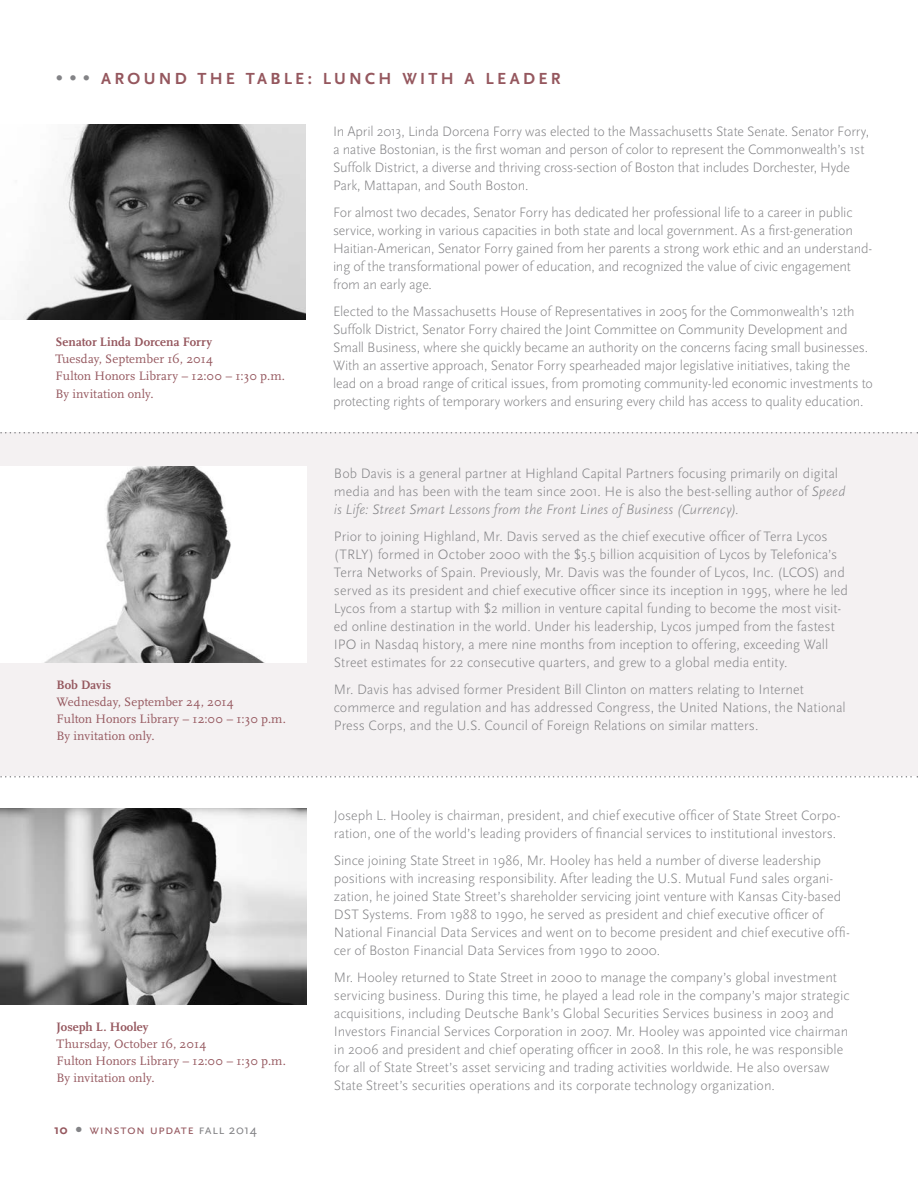
<style>
.page{position:relative;width:918px;height:1188px;background:#fff}
.page>*{position:absolute;margin:0;border:0;box-sizing:border-box;transform-origin:0 0}
.t1{font:700 16.8px "Scala Sans OT";letter-spacing:.19em;color:#95575e}
.t2{font:300 14.25px/18px "Scala Sans";letter-spacing:-.005em;color:#838386}
.t3{font:13.5px "Scala Sans OT";letter-spacing:.03em;color:#95575e}
.t4{font:12.75px/17.2px "Scala";letter-spacing:.005em;color:#95575e}
.t5{font:700 12.75px "Scala";color:#95575e}
.s1{font-family:"Scala OT";font-weight:400;font-style:italic;font-size:22.5px;color:#838386}
.s2{font-weight:700}
.s3{color:#838386}
.s4{font-style:italic}
</style>
<div class="page">
<div style="left:0;top:433px;width:918px;height:343px;background:#f4f1f2"></div>
<img style="left:11px;top:124px;width:295px;height:196px">
<svg style="left:0;top:432px;width:918px;height:2px"></svg>
<img style="left:1px;top:809px;width:306px;height:195px">
<img style="left:1px;top:467px;width:306px;height:195px">
<svg style="left:0;top:776px;width:918px;height:2px"></svg>
<p class="t1" style="left:55px;top:69px;width:507px"><span class="s1">• • •</span> AROUND THE TABLE: LUNCH WITH A LEADER</p>
<p class="t5" style="left:55px;top:335px;width:158px">Senator Linda Dorcena Forry</p>
<p class="t4" style="left:55px;top:351px;width:231px">Tuesday, September 16, 2014<br>Fulton Honors Library – 12:00 – 1:30 p.m.<br>By invitation only.</p>
<p class="t5" style="left:56px;top:677px;width:56px">Bob Davis</p>
<p class="t4" style="left:56px;top:693px;width:231px">Wednesday, September 24, 2014<br>Fulton Honors Library – 12:00 – 1:30 p.m.<br>By invitation only.</p>
<p class="t5" style="left:56px;top:1019px;width:93px">Joseph L. Hooley</p>
<p class="t4" style="left:56px;top:1035px;width:231px">Thursday, October 16, 2014<br>Fulton Honors Library – 12:00 – 1:30 p.m.<br>By invitation only.</p>
<p class="t3" style="left:54px;top:1123px;width:204px"><span class="s2">10</span> <sup>○</sup> winston update <span class="s3">fall 2014</span></p>
<p class="t2" style="left:333px;top:123px;width:538px">In April 2013, Linda Dorcena Forry was elected to the Massachusetts State Senate. Senator Forry, a native Bostonian, is the first woman and person of color to represent the Commonwealth’s 1st Suffolk District, a diverse and thriving cross-section of Boston that includes Dorchester, Hyde Park, Mattapan, and South Boston.</p>
<p class="t2" style="left:333px;top:204px;width:541px">For almost two decades, Senator Forry has dedicated her professional life to a career in public service, working in various capacities in both state and local government. As a first-generation Haitian-American, Senator Forry gained from her parents a strong work ethic and an understand&shy;ing of the transformational power of education, and recognized the value of civic engagement from an early age.</p>
<p class="t2" style="left:333px;top:303px;width:542px">Elected to the Massachusetts House of Representatives in 2005 for the Commonwealth’s 12th Suffolk District, Senator Forry chaired the Joint Committee on Community Development and Small Business, where she quickly became an authority on the concerns facing small businesses.<br>With an assertive approach, Senator Forry spearheaded major legislative initiatives, taking the lead on a broad range of critical issues, from promoting community-led economic investments to protecting rights of temporary workers and ensuring every child has access to quality education.</p>
<p class="t2" style="left:334px;top:465px;width:513px">Bob Davis is a general partner at Highland Capital Partners focusing primarily on digital media and has been with the team since 2001. He is also the best-selling author of <span class="s4">Speed is Life: Street Smart Lessons from the Front Lines of Business (Currency)</span>.</p>
<p class="t2" style="left:334px;top:528px;width:516px">Prior to joining Highland, Mr. Davis served as the chief executive officer of Terra Lycos (TRLY) formed in October 2000 with the $5.5 billion acquisition of Lycos by Telefonica’s Terra Networks of Spain. Previously, Mr. Davis was the founder of Lycos, Inc. (LCOS) and served as its president and chief executive officer since its inception in 1995, where he led Lycos from a startup with $2 million in venture capital funding to become the most visit&shy;ed online destination in the world. Under his leadership, Lycos jumped from the fastest IPO in Nasdaq history, a mere nine months from inception to offering, exceeding Wall Street estimates for 22 consecutive quarters, and grew to a global media entity.</p>
<p class="t2" style="left:334px;top:681px;width:513px">Mr. Davis has advised former President Bill Clinton on matters relating to Internet commerce and regulation and has addressed Congress, the United Nations, the National<br>Press Corps, and the U.S. Council of Foreign Relations on similar matters.</p>
<p class="t2" style="left:334px;top:807px;width:508px">Joseph L. Hooley is chairman, president, and chief executive officer of State Street Corpo&shy;ration, one of the world’s leading providers of financial services to institutional investors.</p>
<p class="t2" style="left:334px;top:852px;width:517px">Since joining State Street in 1986, Mr. Hooley has held a number of diverse leadership positions with increasing responsibility. After leading the U.S. Mutual Fund sales organi&shy;zation, he joined State Street’s shareholder servicing joint venture with Kansas City-based DST Systems. From 1988 to 1990, he served as president and chief executive officer of National Financial Data Services and went on to become president and chief executive offi&shy;cer of Boston Financial Data Services from 1990 to 2000.</p>
<p class="t2" style="left:334px;top:969px;width:517px">Mr. Hooley returned to State Street in 2000 to manage the company’s global investment servicing business. During this time, he played a lead role in the company’s major strategic acquisitions, including Deutsche Bank’s Global Securities Services business in 2003 and Investors Financial Services Corporation in 2007. Mr. Hooley was appointed vice chairman in 2006 and president and chief operating officer in 2008. In this role, he was responsible for all of State Street’s asset servicing and trading activities worldwide. He also oversaw State Street’s securities operations and its corporate technology organization.</p>
</div>
